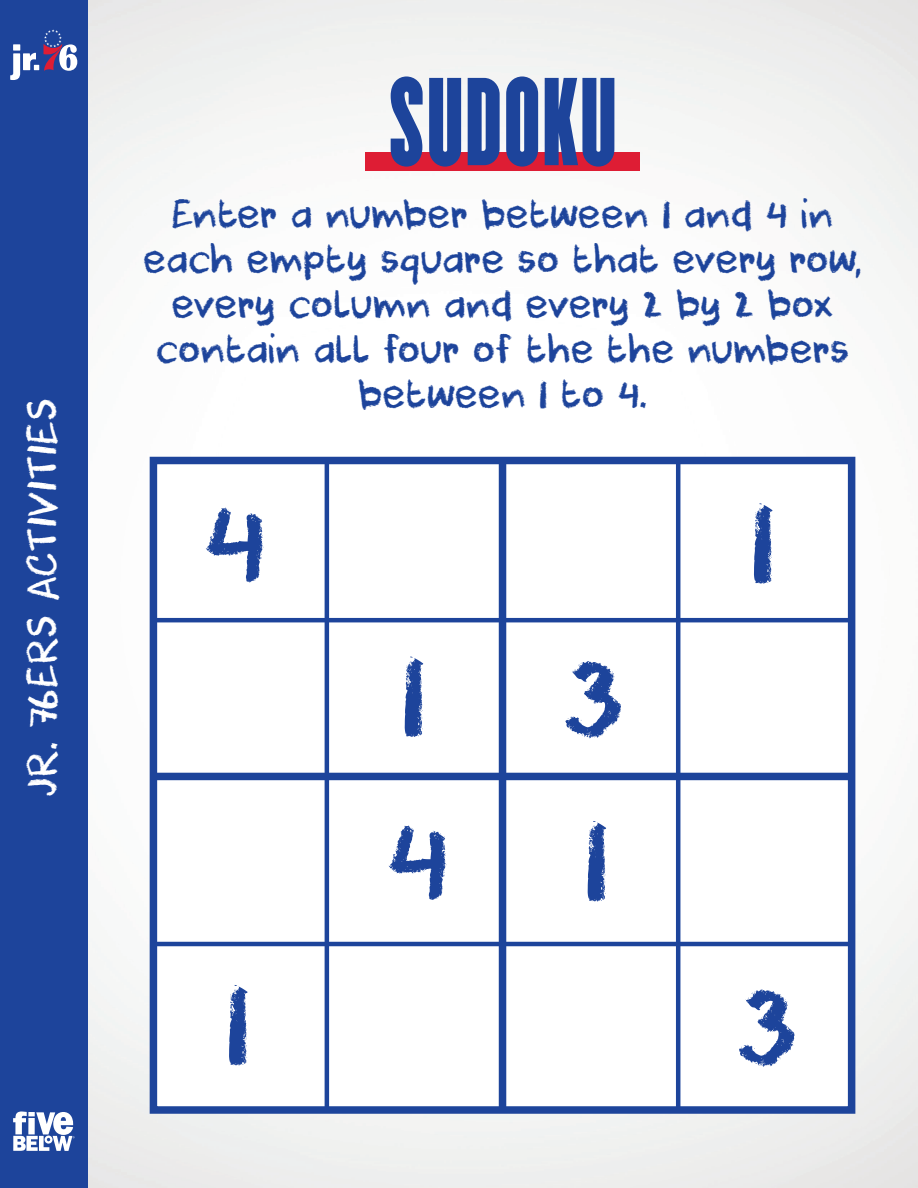
<style>
.page{position:relative;width:918px;height:1188px;background:#fff}
.page>*{position:absolute;margin:0;border:0;box-sizing:border-box;transform-origin:0 0}
.t1{font:900 109.05px "Cactus";letter-spacing:.04em;color:#1d449b}
.t2{font:108px "DK Cool Crayon";color:#1d449b}
.t3{font:40.5px "DK Cool Crayon";color:#fff}
.t4{font:37.5px/45px "DK Cool Crayon";color:#1d449b;text-align:center}
</style>
<div class="page">
<img style="left:87px;top:0;width:831px;height:1188px">
<div style="left:0;top:0;width:87px;height:1188px;background:#1d449b"></div>
<svg style="left:13px;top:1111px;width:62px;height:40px"></svg>
<div style="left:365px;top:152px;width:275px;height:19px;background:#de1d34"></div>
<svg style="left:10px;top:29px;width:67px;height:51px"></svg>
<div style="left:150px;top:457px;width:705px;height:657px;background:#fff;border:8px solid #1d449b"></div>
<div style="left:499px;top:459px;width:7px;height:653px;background:#1d449b"></div>
<div style="left:152px;top:773px;width:701px;height:7px;background:#1d449b"></div>
<hr style="left:152px;top:618px;width:701px;height:4px;background:#1d449b">
<hr style="left:152px;top:942px;width:701px;height:4px;background:#1d449b">
<hr style="left:325px;top:459px;width:4px;height:653px;background:#1d449b">
<hr style="left:676px;top:459px;width:4px;height:653px;background:#1d449b">
<p class="t3" style="left:25px;top:797px;width:400px;rotate:-90deg">JR. 76ERS ACTIVITIES</p>
<h1 class="t1" style="left:390px;top:51px;width:227px">SUDOKU</h1>
<p class="t4" style="left:143px;top:196px;width:720px">Enter a number between 1 and 4 in each empty square so that every row, every column and every 2 by 2 box contain all four of the the numbers between 1 to 4.</p>
<h2 class="t2" style="left:203px;top:497px;width:65px">4</h2>
<h2 class="t2" style="left:226px;top:978px;width:26px">1</h2>
<h2 class="t2" style="left:401px;top:650px;width:26px">1</h2>
<h2 class="t2" style="left:562px;top:650px;width:63px">3</h2>
<h2 class="t2" style="left:386px;top:814px;width:225px">4 1</h2>
<h2 class="t2" style="left:751px;top:497px;width:26px">1</h2>
<h2 class="t2" style="left:736px;top:978px;width:63px">3</h2>
</div>
